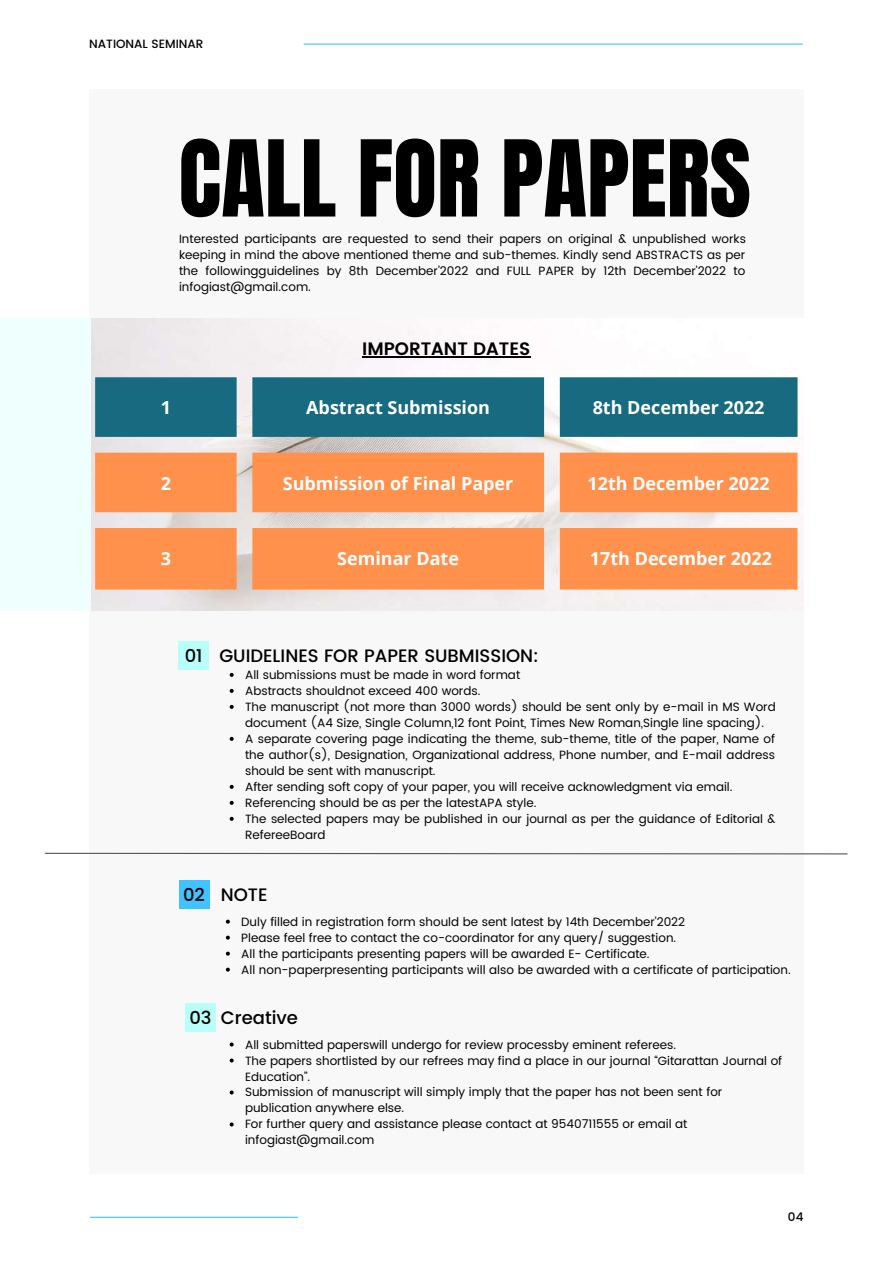
<style>
.page{position:relative;width:893px;height:1264px;background:#fff}
.page>*{position:absolute;margin:0;border:0;box-sizing:border-box;transform-origin:0 0}
.t1{font:89.85px "Anton";color:#000}
.t2{font:700 18px "Open Sans";color:#fff}
.t3{font:500 18px "Poppins";color:#000}
.t4{font:600 18px "Poppins";color:#000}
.t5{font:12px/16px "Poppins";color:#000}
.t6{font:500 12px "Poppins";color:#000}
</style>
<div class="page">
<div style="left:89px;top:89px;width:714px;height:1084px;background:#f8f8f8"></div>
<div style="left:179px;top:641px;width:30px;height:28px;background:#b8fff9"></div>
<div style="left:185px;top:1003px;width:31px;height:28px;background:#b8fff9"></div>
<div style="left:179px;top:880px;width:30px;height:28px;background:#42c2ff"></div>
<img style="left:91px;top:318px;width:707px;height:292px">
<hr style="left:90px;top:1216px;width:208px;height:1px;background:#42c2ff">
<div style="left:0;top:318px;width:91px;height:292px;background:#effffd"></div>
<svg style="left:44px;top:852px;width:804px;height:3px"></svg>
<hr style="left:304px;top:43px;width:498px;height:2px;background:#4fc0e8">
<svg style="left:230px;top:673px;width:4px;height:4px"></svg>
<svg style="left:230px;top:689px;width:4px;height:4px"></svg>
<svg style="left:230px;top:705px;width:4px;height:4px"></svg>
<svg style="left:230px;top:737px;width:4px;height:4px"></svg>
<svg style="left:230px;top:784px;width:4px;height:4px"></svg>
<svg style="left:230px;top:800px;width:4px;height:4px"></svg>
<svg style="left:230px;top:816px;width:4px;height:4px"></svg>
<svg style="left:226px;top:919px;width:4px;height:4px"></svg>
<svg style="left:226px;top:935px;width:4px;height:4px"></svg>
<svg style="left:226px;top:951px;width:4px;height:4px"></svg>
<svg style="left:226px;top:967px;width:4px;height:4px"></svg>
<svg style="left:230px;top:1042px;width:4px;height:4px"></svg>
<svg style="left:230px;top:1058px;width:4px;height:4px"></svg>
<svg style="left:230px;top:1090px;width:4px;height:4px"></svg>
<svg style="left:230px;top:1122px;width:4px;height:4px"></svg>
<svg style="left:95px;top:377px;width:702px;height:60px;background:#227184"></svg>
<svg style="left:95px;top:452px;width:702px;height:137px;background:#fb9e65"></svg>
<hr style="left:362px;top:356px;width:168px;height:1px;background:#000">
<p class="t6" style="left:89px;top:36px;width:116px">NATIONAL SEMINAR</p>
<h1 class="t1" style="left:178px;top:114px;width:574px">CALL FOR PAPERS</h1>
<p class="t5" style="left:179px;top:231px;width:568px;text-align:justify">Interested participants are requested to send their papers on original &amp; unpublished works keeping in mind the above mentioned theme and sub-themes. Kindly send ABSTRACTS as per the followingguidelines by 8th December’2022 and FULL PAPER by 12th December’2022 to infogiast@gmail.com.</p>
<h2 class="t4" style="left:362px;top:338px;width:170px">IMPORTANT DATES</h2>
<h2 class="t2" style="left:161px;top:395px;width:12px">1</h2>
<h2 class="t2" style="left:306px;top:395px;width:185px">Abstract Submission</h2>
<h2 class="t2" style="left:592px;top:395px;width:173px">8th December 2022</h2>
<h2 class="t2" style="left:161px;top:470px;width:12px">2</h2>
<h2 class="t2" style="left:283px;top:470px;width:232px">Submission of Final Paper</h2>
<h2 class="t2" style="left:587px;top:470px;width:184px">12th December 2022</h2>
<h2 class="t2" style="left:161px;top:546px;width:12px">3</h2>
<h2 class="t2" style="left:337px;top:546px;width:123px">Seminar Date</h2>
<h2 class="t2" style="left:590px;top:546px;width:184px">17th December 2022</h2>
<h2 class="t3" style="left:185px;top:645px;width:355px">01 GUIDELINES FOR PAPER SUBMISSION:</h2>
<p class="t5" style="left:245px;top:666px;width:532px">All submissions must be made in word format<br>Abstracts shouldnot exceed 400 words.<br>The manuscript (not more than 3000 words) should be sent only by e-mail in MS Word document (A4 Size, Single Column,12 font Point, Times New Roman,Single line spacing).<br>A separate covering page indicating the theme, sub-theme, title of the paper, Name of the author(s), Designation, Organizational address, Phone number, and E-mail address should be sent with manuscript.<br>After sending soft copy of your paper, you will receive acknowledgment via email.<br>Referencing should be as per the latestAPA style.<br>The selected papers may be published in our journal as per the guidance of Editorial &amp; RefereeBoard</p>
<h2 class="t3" style="left:183px;top:884px;width:86px">02 NOTE</h2>
<p class="t5" style="left:241px;top:913px;width:551px">Duly filled in registration form should be sent latest by 14th December’2022<br>Please feel free to contact the co-coordinator for any query/ suggestion.<br>All the participants presenting papers will be awarded E- Certificate.<br>All non-paperpresenting participants will also be awarded with a certificate of participation.</p>
<h2 class="t3" style="left:189px;top:1007px;width:24px">03</h2>
<h2 class="t3" style="left:221px;top:1007px;width:78px">Creative</h2>
<p class="t5" style="left:245px;top:1036px;width:538px">All submitted paperswill undergo for review processby eminent referees.<br>The papers shortlisted by our refrees may find a place in our journal “Gitarattan Journal of Education”.<br>Submission of manuscript will simply imply that the paper has not been sent for publication anywhere else.<br>For further query and assistance please contact at 9540711555 or email at infogiast@gmail.com</p>
<p class="t6" style="left:787px;top:1209px;width:17px">04</p>
</div>
